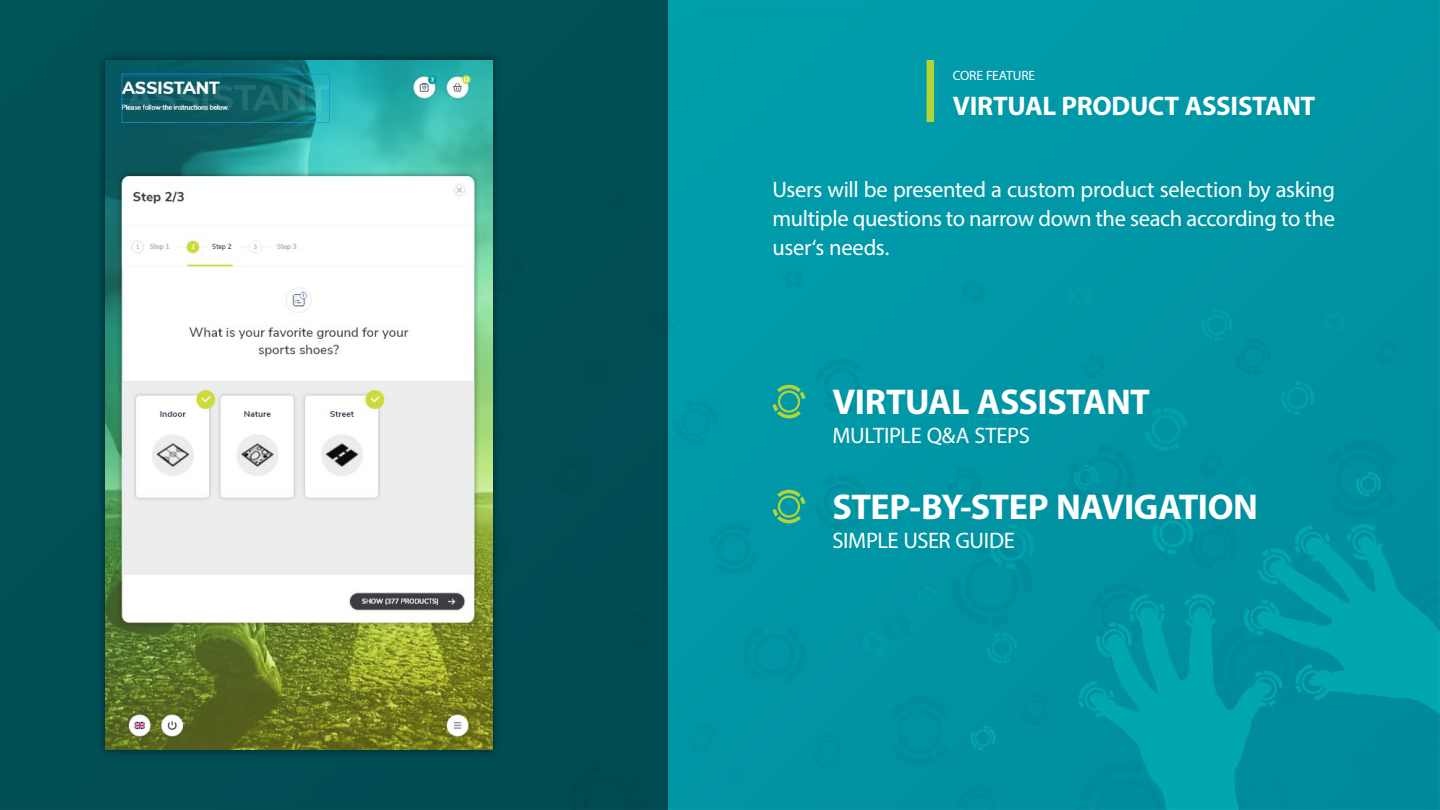
<style>
.page{position:relative;width:1440px;height:810px;background:#fff}
.page>*{position:absolute;margin:0;border:0;box-sizing:border-box;transform-origin:0 0}
.t1{font:700 36px "Myriad Pro";letter-spacing:-.015em;color:#fff}
.t2{font:700 27px "Myriad Pro";letter-spacing:-.01em;color:#fff}
.t3{font:22.5px/29.2px "Myriad Pro";letter-spacing:-.015em;color:#fff;text-align:justify}
.t4{font:13.5px "Myriad Pro";letter-spacing:-.005em;color:#fff}
</style>
<div class="page">
<img style="left:668px;top:0;width:772px;height:810px">
<div style="left:0;top:0;width:668px;height:810px;background:#004f55"></div>
<div style="left:927px;top:60px;width:7px;height:62px;background:#b3d336"></div>
<svg style="left:773px;top:385px;width:33px;height:33px"></svg>
<svg style="left:773px;top:490px;width:33px;height:33px"></svg>
<div style="left:97px;top:52px;width:404px;height:706px;background:#00464b"></div>
<img style="left:105px;top:60px;width:387px;height:690px">
<p class="t4" style="left:953px;top:67px;width:84px">CORE FEATURE</p>
<p class="t2" style="left:953px;top:89px;width:364px">VIRTUAL PRODUCT ASSISTANT</p>
<p class="t3" style="left:772px;top:174px;width:564px">Users will be presented a custom product selection by asking multiple questions to narrow down the seach according to the user‘s needs.</p>
<h1 class="t1" style="left:832px;top:379px;width:319px">VIRTUAL ASSISTANT</h1>
<p class="t3" style="left:832px;top:421px;width:199px">MULTIPLE Q&amp;A STEPS</p>
<h1 class="t1" style="left:832px;top:484px;width:427px">STEP-BY-STEP NAVIGATION</h1>
<p class="t3" style="left:832px;top:526px;width:184px">SIMPLE USER GUIDE</p>
</div>
